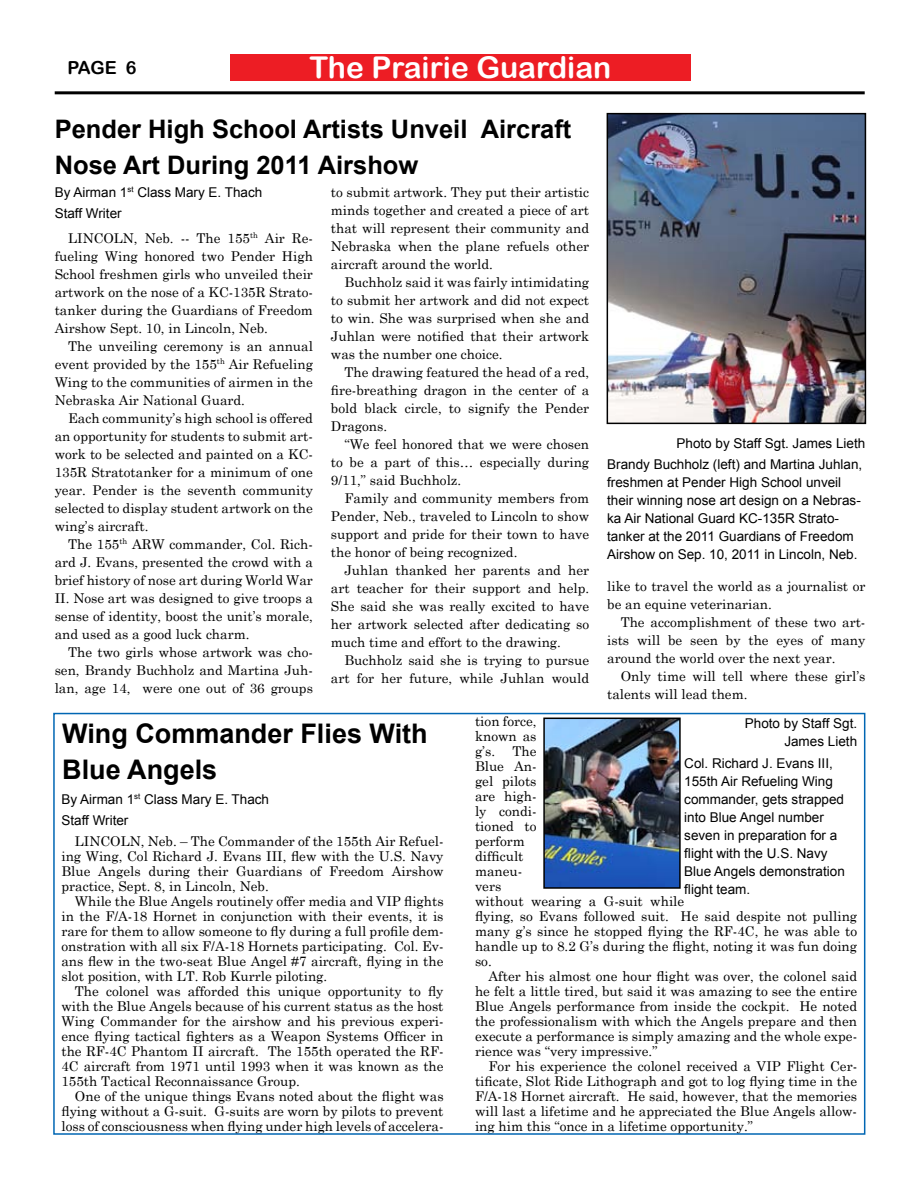
<style>
.page{position:relative;width:918px;height:1188px;background:#fff}
.page>*{position:absolute;margin:0;border:0;box-sizing:border-box;transform-origin:0 0}
.t1{font:30px "Arial Rounded MT Bold";color:#fff}
.t2{font:700 27px/36px "Arial";color:#000}
.t3{font:700 25.5px/36px "Arial";color:#000}
.t4{font:18px "Arial Rounded MT Bold";color:#000}
.t5{font:13.5px/18px "Century Schoolbook";color:#000;text-align:justify}
.t6{font:13.5px/18px "Arial";color:#000}
</style>
<div class="page">
<div style="left:230px;top:54px;width:461px;height:26px;background:#ed1d24"></div>
<hr style="left:55px;top:91px;width:810px;height:3px;background:#000">
<div style="left:53px;top:713px;width:812px;height:422px;border:2px solid #0066b3"></div>
<img style="left:546px;top:721px;width:132px;height:165px">
<div style="left:543px;top:718px;width:138px;height:171px;border:2px solid #000"></div>
<img style="left:610px;top:116px;width:253px;height:305px">
<div style="left:607px;top:113px;width:259px;height:311px;border:2px solid #000"></div>
<h3 class="t4" style="left:68px;top:57px;width:70px">PAGE 6</h3>
<h1 class="t1" style="left:310px;top:50px;width:303px">The Prairie Guardian</h1>
<h3 class="t3" style="left:55px;top:112px;width:518px">Pender High School Artists Unveil Aircraft<br>Nose Art During 2011 Airshow</h3>
<p class="t6" style="left:55px;top:182px;width:209px;line-height:21px">By Airman 1<sup>st</sup> Class Mary E. Thach<br>Staff Writer</p>
<p class="t5" style="left:55px;top:228px;width:260px;text-indent:14px">LINCOLN, Neb. -- The 155<sup>th</sup> Air Re&shy;fueling Wing honored two Pender High School freshmen girls who unveiled their artwork on the nose of a KC-135R Strato&shy;tanker during the Guardians of Freedom Airshow Sept. 10, in Lincoln, Neb.</p>
<p class="t5" style="left:55px;top:336px;width:260px;text-indent:14px">The unveiling ceremony is an annual event provided by the 155<sup>th</sup> Air Refueling Wing to the communities of airmen in the Nebraska Air National Guard.</p>
<p class="t5" style="left:55px;top:408px;width:260px;text-indent:14px">Each community’s high school is offered an opportunity for students to submit art&shy;work to be selected and painted on a KC-135R Stratotanker for a minimum of one year. Pender is the seventh community selected to display student artwork on the wing’s aircraft.</p>
<p class="t5" style="left:55px;top:534px;width:260px;text-indent:13px">The 155<sup>th</sup> ARW commander, Col. Rich&shy;ard J. Evans, presented the crowd with a brief history of nose art during World War II. Nose art was designed to give troops a sense of identity, boost the unit’s morale, and used as a good luck charm.</p>
<p class="t5" style="left:55px;top:642px;width:260px;text-indent:14px">The two girls whose artwork was cho&shy;sen, Brandy Buchholz and Martina Juh&shy;lan, age 14, were one out of 36 groups</p>
<p class="t5" style="left:331px;top:182px;width:260px">to submit artwork. They put their artistic minds together and created a piece of art that will represent their community and Nebraska when the plane refuels other aircraft around the world.</p>
<p class="t5" style="left:331px;top:272px;width:260px;text-indent:14px">Buchholz said it was fairly intimidating to submit her artwork and did not expect to win. She was surprised when she and Juhlan were notified that their artwork was the number one choice.</p>
<p class="t5" style="left:331px;top:362px;width:260px;text-indent:14px">The drawing featured the head of a red, fire-breathing dragon in the center of a bold black circle, to signify the Pender Dragons.</p>
<p class="t5" style="left:331px;top:434px;width:260px;text-indent:14px">“We feel honored that we were chosen to be a part of this… especially during 9/11,” said Buchholz.</p>
<p class="t5" style="left:331px;top:488px;width:260px;text-indent:14px">Family and community members from Pender, Neb., traveled to Lincoln to show support and pride for their town to have the honor of being recognized.</p>
<p class="t5" style="left:331px;top:560px;width:260px;text-indent:14px">Juhlan thanked her parents and her art teacher for their support and help.<br>She said she was really excited to have her artwork selected after dedicating so much time and effort to the drawing.</p>
<p class="t5" style="left:331px;top:650px;width:260px;text-align:right">Buchholz said she is trying to pursue art for her future, while Juhlan would</p>
<p class="t6" style="left:607px;top:433px;width:260px;line-height:21px;text-align:right">Photo by Staff Sgt. James Lieth<br>Brandy Buchholz (left) and Martina Juhlan,</p>
<p class="t6" style="left:607px;top:474px;width:255px">freshmen at Pender High School unveil their winning nose art design on a Nebras&shy;ka Air National Guard KC-135R Strato&shy;tanker at the 2011 Guardians of Freedom Airshow on Sep. 10, 2011 in Lincoln, Neb.</p>
<p class="t5" style="left:607px;top:576px;width:260px">like to travel the world as a journalist or be an equine veterinarian.</p>
<p class="t5" style="left:607px;top:612px;width:260px;text-indent:14px">The accomplishment of these two art&shy;ists will be seen by the eyes of many around the world over the next year.</p>
<p class="t5" style="left:607px;top:666px;width:260px;text-indent:14px">Only time will tell where these girl’s talents will lead them.</p>
<h2 class="t2" style="left:62px;top:717px;width:367px">Wing Commander Flies With<br>Blue Angels</h2>
<p class="t6" style="left:61px;top:788px;width:209px;line-height:21px">By Airman 1<sup>st</sup> Class Mary E. Thach<br>Staff Writer</p>
<p class="t5" style="left:61px;top:832px;width:384px;line-height:15px;text-indent:14px">LINCOLN, Neb. – The Commander of the 155th Air Refuel&shy;ing Wing, Col Richard J. Evans III, flew with the U.S. Navy Blue Angels during their Guardians of Freedom Airshow practice, Sept. 8, in Lincoln, Neb.</p>
<p class="t5" style="left:61px;top:892px;width:384px;line-height:15px;text-indent:14px">While the Blue Angels routinely offer media and VIP flights in the F/A-18 Hornet in conjunction with their events, it is rare for them to allow someone to fly during a full profile dem&shy;onstration with all six F/A-18 Hornets participating. Col. Ev&shy;ans flew in the two-seat Blue Angel #7 aircraft, flying in the slot position, with LT. Rob Kurrle piloting.</p>
<p class="t5" style="left:61px;top:982px;width:384px;line-height:15px;text-indent:14px">The colonel was afforded this unique opportunity to fly with the Blue Angels because of his current status as the host Wing Commander for the airshow and his previous experi&shy;ence flying tactical fighters as a Weapon Systems Officer in the RF-4C Phantom II aircraft. The 155th operated the RF-4C aircraft from 1971 until 1993 when it was known as the 155th Tactical Reconnaissance Group.</p>
<p class="t5" style="left:61px;top:1087px;width:384px;line-height:15px;text-indent:14px">One of the unique things Evans noted about the flight was flying without a G-suit. G-suits are worn by pilots to prevent loss of consciousness when flying under high levels of accelera-</p>
<p class="t5" style="left:475px;top:713px;width:63px;line-height:15px">tion force, known as g’s.</p>
<p class="t6" style="left:745px;top:714px;width:114px;text-align:right">Photo by Staff Sgt.<br>James Lieth</p>
<p class="t6" style="left:684px;top:755px;width:162px">Col. Richard J. Evans III,<br>155th Air Refueling Wing commander, gets strapped into Blue Angel number seven in preparation for a flight with the U.S. Navy<br>Blue Angels demonstration flight team.</p>
<p class="t5" style="left:475px;top:743px;width:384px;line-height:15px;text-align:left;text-indent:38px">The<br>Blue An-<br>gel pilots<br>are high-<br>ly condi-<br>tioned to<br>perform<br>difficult<br>maneu-<br>vers<br>without wearing a G-suit while<br>flying, so Evans followed suit. He said despite not pulling many g’s since he stopped flying the RF-4C, he was able to handle up to 8.2 G’s during the flight, noting it was fun doing so.</p>
<p class="t5" style="left:475px;top:968px;width:384px;line-height:15px;text-indent:14px">After his almost one hour flight was over, the colonel said he felt a little tired, but said it was amazing to see the entire Blue Angels performance from inside the cockpit. He noted the professionalism with which the Angels prepare and then execute a performance is simply amazing and the whole expe&shy;rience was “very impressive.”</p>
<p class="t5" style="left:475px;top:1058px;width:384px;line-height:15px;text-indent:14px">For his experience the colonel received a VIP Flight Cer&shy;tificate, Slot Ride Lithograph and got to log flying time in the F/A-18 Hornet aircraft. He said, however, that the memories will last a lifetime and he appreciated the Blue Angels allow&shy;ing him this “once in a lifetime opportunity.”</p>
</div>
